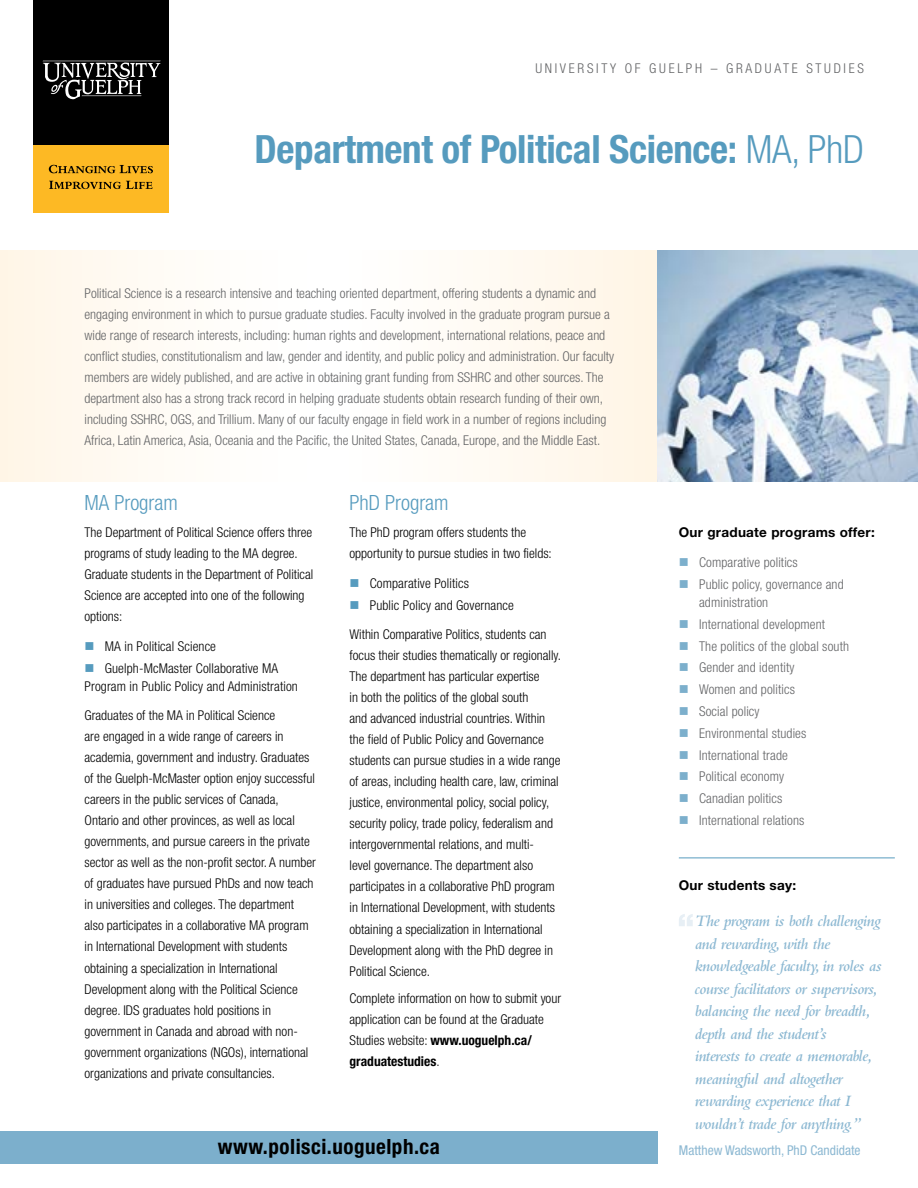
<style>
.page{position:relative;width:918px;height:1188px;background:#fff}
.page>*{position:absolute;margin:0;border:0;box-sizing:border-box;transform-origin:0 0}
.t1{font:700 condensed 39px "Helvetica Neue LT Std";letter-spacing:-.01em;color:#569bbe}
.t2{font:700 condensed 21px "Helvetica Neue LT Std";letter-spacing:.025em;color:#000}
.t3{font:300 condensed 21px "Helvetica Neue LT Std";color:#569bbe}
.t4{font:italic 600 16.5px/22.5px "Bembo Std";letter-spacing:-.03em;color:#8cb8d2}
.t5{font:300 condensed 13.5px/21px "Helvetica Neue LT Std";color:#000}
.t6{font:300 condensed 13.5px/21px "Helvetica Neue LT Std";color:#636466}
.t7{font:700 condensed 13.5px/21px "Helvetica Neue LT Std";color:#000}
.t8{font:700 13.5px "Helvetica Neue LT Std";letter-spacing:.02em;color:#000}
.t9{font:300 condensed 13.5px "Helvetica Neue LT Std";letter-spacing:.2em;color:#636466}
.t10{font:condensed 13.5px "Helvetica Neue LT Std";color:#8cb8d2}
.s1{font-weight:300}
.s2{color:#569bbe}
.s3{color:#7cafcc}
</style>
<div class="page">
<div style="left:0;top:1131px;width:658px;height:33px;background:#7cafcc"></div>
<div style="left:0;top:251px;width:658px;height:231px;background:linear-gradient(to right,#fffbf6,#fffaf2)"></div>
<hr style="left:679px;top:858px;width:216px;height:1px;background:#569bbe">
<div style="left:34px;top:2px;width:135px;height:144px;background:#000"></div>
<svg style="left:42px;top:61px;width:119px;height:38px"></svg>
<div style="left:34px;top:145px;width:135px;height:68px;background:#fdb924"></div>
<svg style="left:49px;top:165px;width:104px;height:8px"></svg>
<svg style="left:49px;top:181px;width:103px;height:8px"></svg>
<img style="left:658px;top:251px;width:260px;height:231px">
<svg style="left:679px;top:914px;width:14px;height:12px"></svg>
<h1 class="t9" style="left:535px;top:60px;width:330px">university of guelph – graduate studies</h1>
<h1 class="t1" style="left:255px;top:126px;width:611px">Department of Political Science: <span class="s1">Ma, phd</span></h1>
<p class="t6" style="left:85px;top:282px;width:531px">political science is a research intensive and teaching oriented department, offering students a dynamic and engaging environment in which to pursue graduate studies. faculty involved in the graduate program pursue a wide range of research interests, including: human rights and development, international relations, peace and conflict studies, constitutionalism and law, gender and identity, and public policy and administration. our faculty members are widely published, and are active in obtaining grant funding from sshrC and other sources. the department also has a strong track record in helping graduate students obtain research funding of their own, including sshrC, ogs, and trillium. Many of our faculty engage in field work in a number of regions including africa, latin america, asia, oceania and the pacific, the united states, Canada, europe, and the Middle east.</p>
<h2 class="t3" style="left:85px;top:490px;width:95px">Ma program</h2>
<p class="t5" style="left:85px;top:522px;width:230px">the department of political science offers three programs of study leading to the Ma degree. graduate students in the department of political science are accepted into one of the following options:</p>
<p class="t5" style="left:85px;top:636px;width:133px"><span class="s2">■</span> Ma in political science</p>
<p class="t5" style="left:85px;top:659px;width:215px;line-height:18px"><span class="s2">■</span> guelph-McMaster Collaborative Ma program in public policy and administration</p>
<p class="t5" style="left:85px;top:705px;width:233px">graduates of the Ma in political science<br>are engaged in a wide range of careers in academia, government and industry. graduates of the guelph-McMaster option enjoy successful careers in the public services of Canada, ontario and other provinces, as well as local governments, and pursue careers in the private sector as well as the non-profit sector. a number of graduates have pursued phds and now teach in universities and colleges. the department also participates in a collaborative Ma program in international development with students obtaining a specialization in international development along with the political science degree. ids graduates hold positions in government in Canada and abroad with non&shy;government organizations (ngos), international organizations and private consultancies.</p>
<h2 class="t3" style="left:350px;top:490px;width:101px">phd program</h2>
<p class="t5" style="left:350px;top:522px;width:204px">the phd program offers students the opportunity to pursue studies in two fields:</p>
<p class="t5" style="left:350px;top:573px;width:121px"><span class="s2">■</span> Comparative politics</p>
<p class="t5" style="left:350px;top:591px;width:199px;line-height:29.2px"><span class="s2">■</span> public policy and governance<br>Within Comparative politics, students can</p>
<p class="t5" style="left:350px;top:645px;width:213px">focus their studies thematically or regionally. the department has particular expertise<br>in both the politics of the global south<br>and advanced industrial countries. Within the field of public policy and governance students can pursue studies in a wide range of areas, including health care, law, criminal justice, environmental policy, social policy, security policy, trade policy, federalism and intergovernmental relations, and multi-<br>level governance. the department also participates in a collaborative phd program in international development, with students obtaining a specialization in international development along with the phd degree in political science.</p>
<p class="t5" style="left:350px;top:988px;width:213px">Complete information on how to submit your application can be found at the graduate</p>
<p class="t7" style="left:350px;top:1030px;width:184px"><span class="s1">studies website:</span> www.uoguelph.ca/ graduatestudies<span class="s1">.</span></p>
<p class="t2" style="left:218px;top:1134px;width:224px">www.polisci.uoguelph.ca</p>
<p class="t8" style="left:679px;top:524px;width:198px">Our graduate programs offer:</p>
<p class="t6" style="left:679px;top:552px;width:121px"><span class="s3">■</span> Comparative politics</p>
<p class="t6" style="left:699px;top:575px;width:146px;line-height:18px;text-indent:-20px"><span class="s3">■</span> public policy, governance and administration</p>
<p class="t6" style="left:679px;top:614px;width:148px"><span class="s3">■</span> international development</p>
<p class="t6" style="left:679px;top:635px;width:172px"><span class="s3">■</span> the politics of the global south</p>
<p class="t6" style="left:679px;top:657px;width:117px"><span class="s3">■</span> gender and identity</p>
<p class="t6" style="left:679px;top:679px;width:118px"><span class="s3">■</span> Women and politics</p>
<p class="t6" style="left:679px;top:701px;width:82px"><span class="s3">■</span> social policy</p>
<p class="t6" style="left:679px;top:722px;width:129px"><span class="s3">■</span> environmental studies</p>
<p class="t6" style="left:679px;top:744px;width:111px"><span class="s3">■</span> international trade</p>
<p class="t6" style="left:679px;top:766px;width:107px"><span class="s3">■</span> political economy</p>
<p class="t6" style="left:679px;top:788px;width:105px"><span class="s3">■</span> Canadian politics</p>
<p class="t6" style="left:679px;top:809px;width:127px"><span class="s3">■</span> international relations</p>
<h2 class="t8" style="left:679px;top:877px;width:119px">Our students say:</h2>
<p class="t4" style="left:695px;top:910px;width:188px">The program is both challenging and rewarding, with the knowledgeable faculty, in roles as course facilitators or supervisors, balancing the need for breadth, depth and the student’s<br>interests to create a memorable, meaningful and altogether rewarding experience that I wouldn’t trade for anything.”</p>
<p class="t10" style="left:679px;top:1142px;width:183px">Matthew Wadsworth, PhD Candidate</p>
</div>
